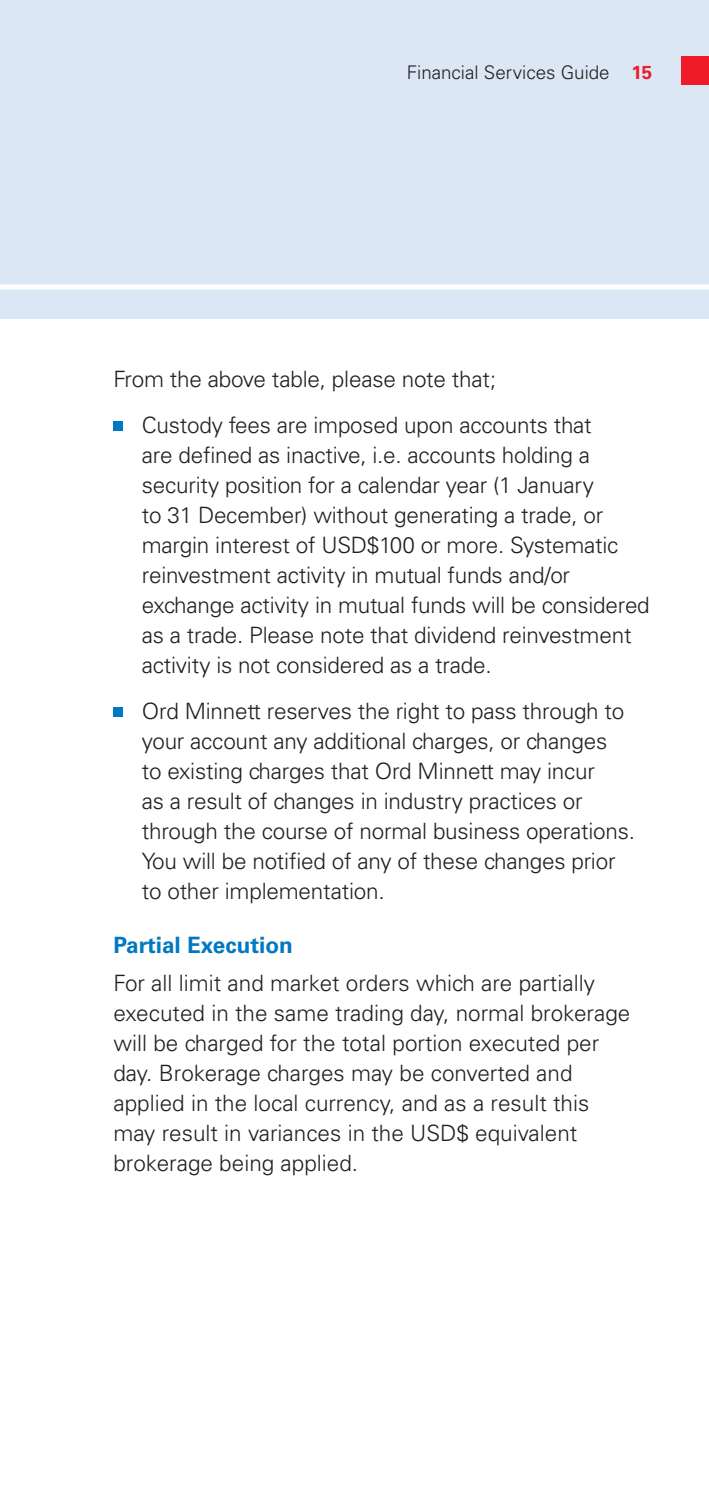
<style>
.page{position:relative;width:709px;height:1489px;background:#fff}
.page>*{position:absolute;margin:0;border:0;box-sizing:border-box;transform-origin:0 0}
.t1{font:300 22.5px/30px "Univers";letter-spacing:-.01em;color:#231f20}
.t2{font:700 22.5px "Univers";color:#0079c2}
.t3{font:300 18.75px "Univers";color:#231f20}
.s1{font-weight:700;color:#ee1c28}
</style>
<div class="page">
<div style="left:0;top:0;width:709px;height:319px;background:#dbe7f5"></div>
<div style="left:0;top:284px;width:709px;height:5px;background:#fff"></div>
<div style="left:680px;top:57px;width:29px;height:28px;background:#ee1c28"></div>
<div style="left:113px;top:421px;width:10px;height:9px;background:#0079c2"></div>
<div style="left:113px;top:707px;width:10px;height:9px;background:#0079c2"></div>
<p class="t3" style="left:407px;top:61px;width:247px">Financial Services Guide <span class="s1">15</span></p>
<p class="t1" style="left:142px;top:355px;width:451px;line-height:46.2px;text-indent:-28px">From the above table, please note that;<br>Custody fees are imposed upon accounts that</p>
<p class="t1" style="left:142px;top:440px;width:509px">are defined as inactive, i.e. accounts holding a security position for a calendar year (1 January<br>to 31 December) without generating a trade, or margin interest of USD$100 or more. Systematic reinvestment activity in mutual funds and/or exchange activity in mutual funds will be considered as a trade. Please note that dividend reinvestment activity is not considered as a trade.</p>
<p class="t1" style="left:142px;top:696px;width:495px">Ord Minnett reserves the right to pass through to your account any additional charges, or changes<br>to existing charges that Ord Minnett may incur<br>as a result of changes in industry practices or through the course of normal business operations.<br>You will be notified of any of these changes prior to other implementation.</p>
<p class="t2" style="left:113px;top:931px;width:181px">Partial Execution</p>
<p class="t1" style="left:113px;top:967px;width:518px">For all limit and market orders which are partially executed in the same trading day, normal brokerage will be charged for the total portion executed per day. Brokerage charges may be converted and applied in the local currency, and as a result this may result in variances in the USD$ equivalent brokerage being applied.</p>
</div>
